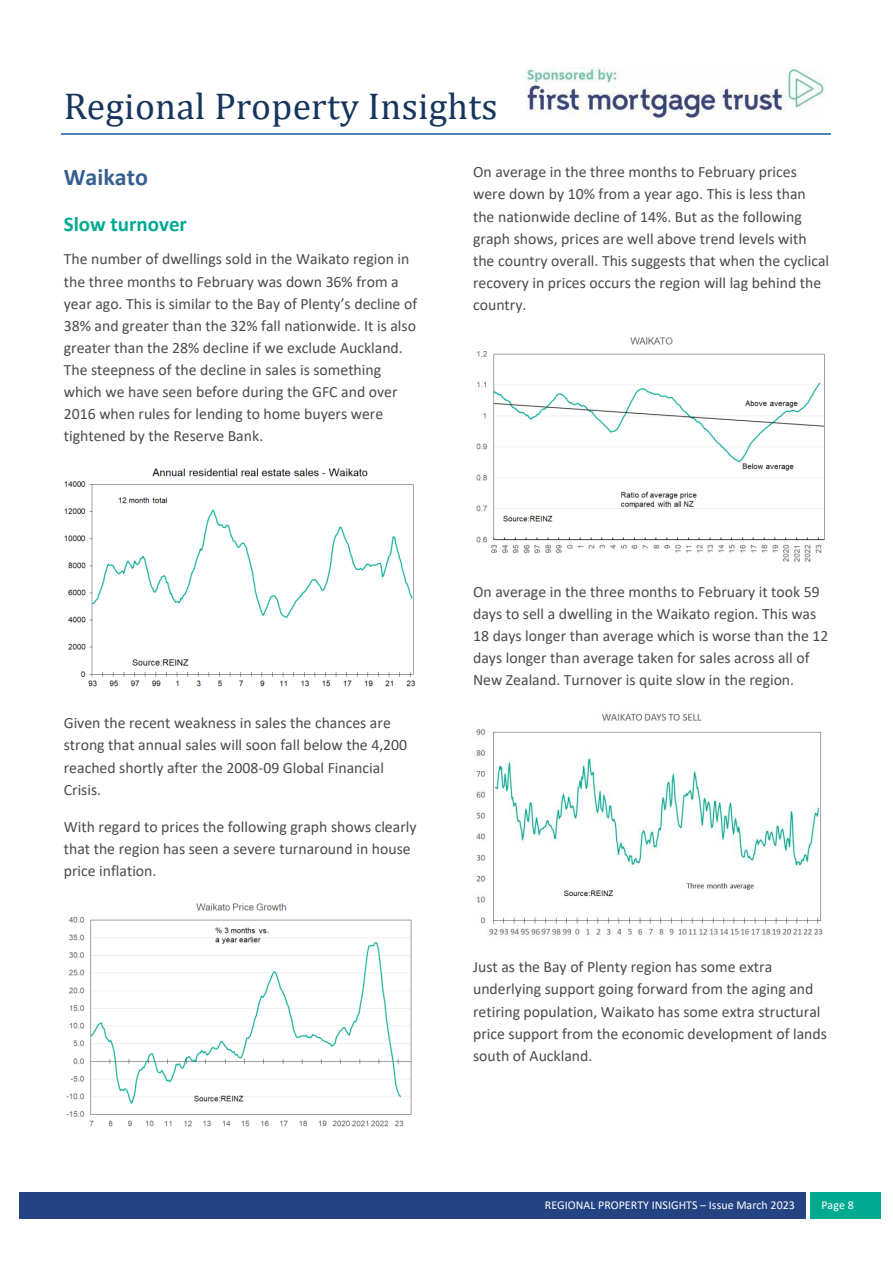
<style>
.page{position:relative;width:893px;height:1263px;background:#fff}
.page>*{position:absolute;margin:0;border:0;box-sizing:border-box;transform-origin:0 0}
.t1{font:37.5px "Cambria";letter-spacing:.01em;color:#17365d}
.t2{font:700 24px "Calibri";color:#365f91}
.t3{font:700 21px "Calibri";color:#00aa91}
.t4{font:15.75px/22px "Calibri";color:#4b4b4d}
.t5{font:12px "Calibri";color:#fff}
</style>
<div class="page">
<hr style="left:62px;top:134px;width:769px;height:1px;background:#4f81bd">
<img style="left:526px;top:67px;width:299px;height:51px">
<div style="left:19px;top:1192px;width:787px;height:27px;background:#244383"></div>
<div style="left:811px;top:1192px;width:70px;height:27px;background:#00aa91"></div>
<img style="left:64px;top:468px;width:352px;height:219px">
<img style="left:66px;top:903px;width:346px;height:224px">
<img style="left:476px;top:337px;width:349px;height:225px">
<img style="left:476px;top:713px;width:347px;height:222px">
<h1 class="t1" style="left:64px;top:84px;width:435px">Regional Property Insights</h1>
<h1 class="t2" style="left:64px;top:167px;width:86px">Waikato</h1>
<h2 class="t3" style="left:64px;top:215px;width:125px">Slow turnover</h2>
<p class="t4" style="left:64px;top:249px;width:355px">The number of dwellings sold in the Waikato region in the three months to February was down 36% from a year ago. This is similar to the Bay of Plenty’s decline of 38% and greater than the 32% fall nationwide. It is also greater than the 28% decline if we exclude Auckland.<br>The steepness of the decline in sales is something which we have seen before during the GFC and over 2016 when rules for lending to home buyers were tightened by the Reserve Bank.</p>
<p class="t4" style="left:473px;top:162px;width:358px">On average in the three months to February prices were down by 10% from a year ago. This is less than the nationwide decline of 14%. But as the following graph shows, prices are well above trend levels with the country overall. This suggests that when the cyclical recovery in prices occurs the region will lag behind the country.</p>
<p class="t4" style="left:64px;top:713px;width:345px">Given the recent weakness in sales the chances are strong that annual sales will soon fall below the 4,200 reached shortly after the 2008-09 Global Financial Crisis.</p>
<p class="t4" style="left:64px;top:817px;width:354px">With regard to prices the following graph shows clearly that the region has seen a severe turnaround in house price inflation.</p>
<p class="t4" style="left:473px;top:582px;width:357px">On average in the three months to February it took 59 days to sell a dwelling in the Waikato region. This was 18 days longer than average which is worse than the 12 days longer than average taken for sales across all of New Zealand. Turnover is quite slow in the region.</p>
<p class="t4" style="left:473px;top:957px;width:355px">Just as the Bay of Plenty region has some extra underlying support going forward from the aging and retiring population, Waikato has some extra structural price support from the economic development of lands south of Auckland.</p>
<p class="t5" style="left:545px;top:1200px;width:252px">REGIONAL PROPERTY INSIGHTS – Issue March 2023</p>
<p class="t5" style="left:821px;top:1200px;width:34px">Page 8</p>
</div>
